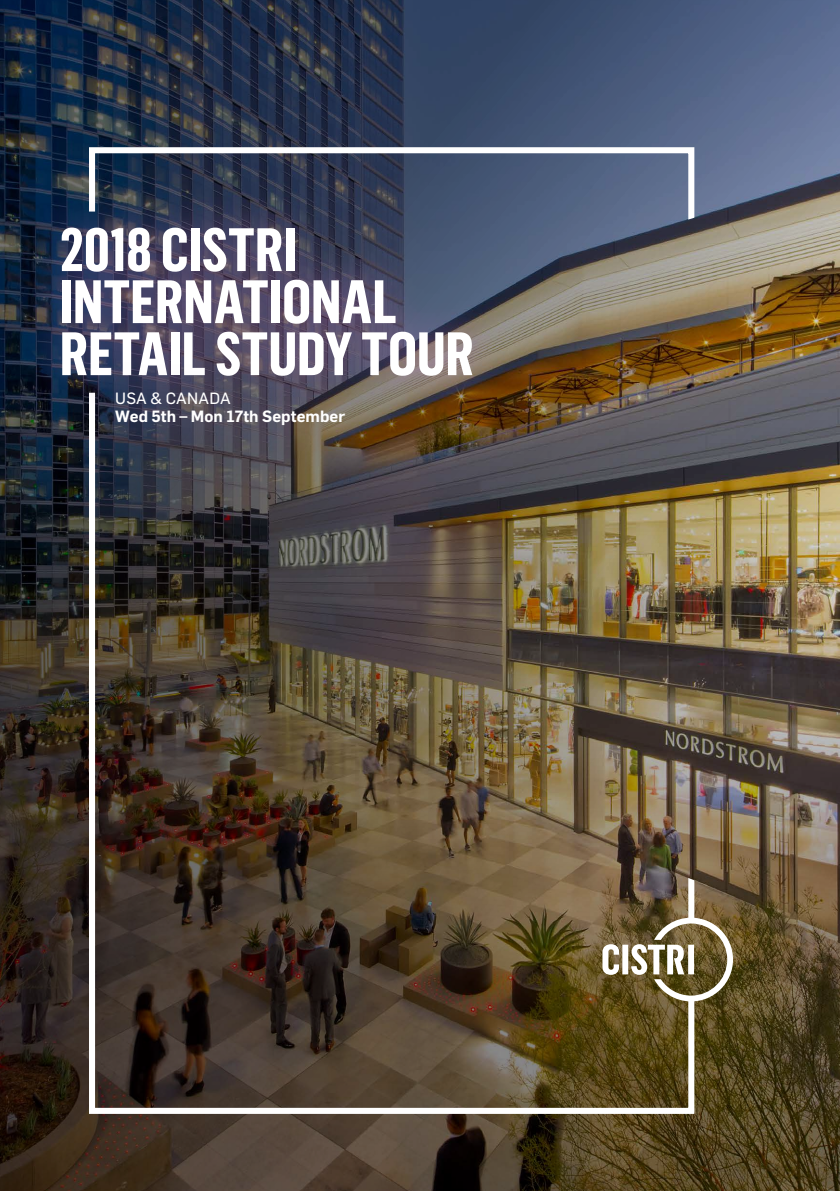
<style>
.page{position:relative;width:840px;height:1191px;background:#fff}
.page>*{position:absolute;margin:0;border:0;box-sizing:border-box;transform-origin:0 0}
.t1{font:700 60px/52px "Flama Cond";letter-spacing:-.005em;color:#fff}
.t2{font:600 16px "Flama";letter-spacing:.005em;color:#fff}
.t3{font:16px "Flama Basic";letter-spacing:.015em;color:#fff}
</style>
<div class="page">
<img style="left:0;top:0;width:839px;height:1191px">
<img style="left:86px;top:144px;width:611px;height:973px">
<div style="left:24px;top:191px;width:484px;height:221px;background:#b16dab;opacity:.5"></div>
<div style="left:81px;top:356px;width:295px;height:103px;background:#b16dab;opacity:.5"></div>
<svg style="left:602px;top:917px;width:130px;height:84px"></svg>
<p class="t1" style="left:60px;top:222px;width:415px">2018 CISTRI<br>INTERNATIONAL<br>RETAIL STUDY TOUR</p>
<p class="t3" style="left:115px;top:386px;width:117px">USA &amp; CANADA</p>
<p class="t2" style="left:115px;top:404px;width:231px">Wed 5th – Mon 17th September</p>
</div>
